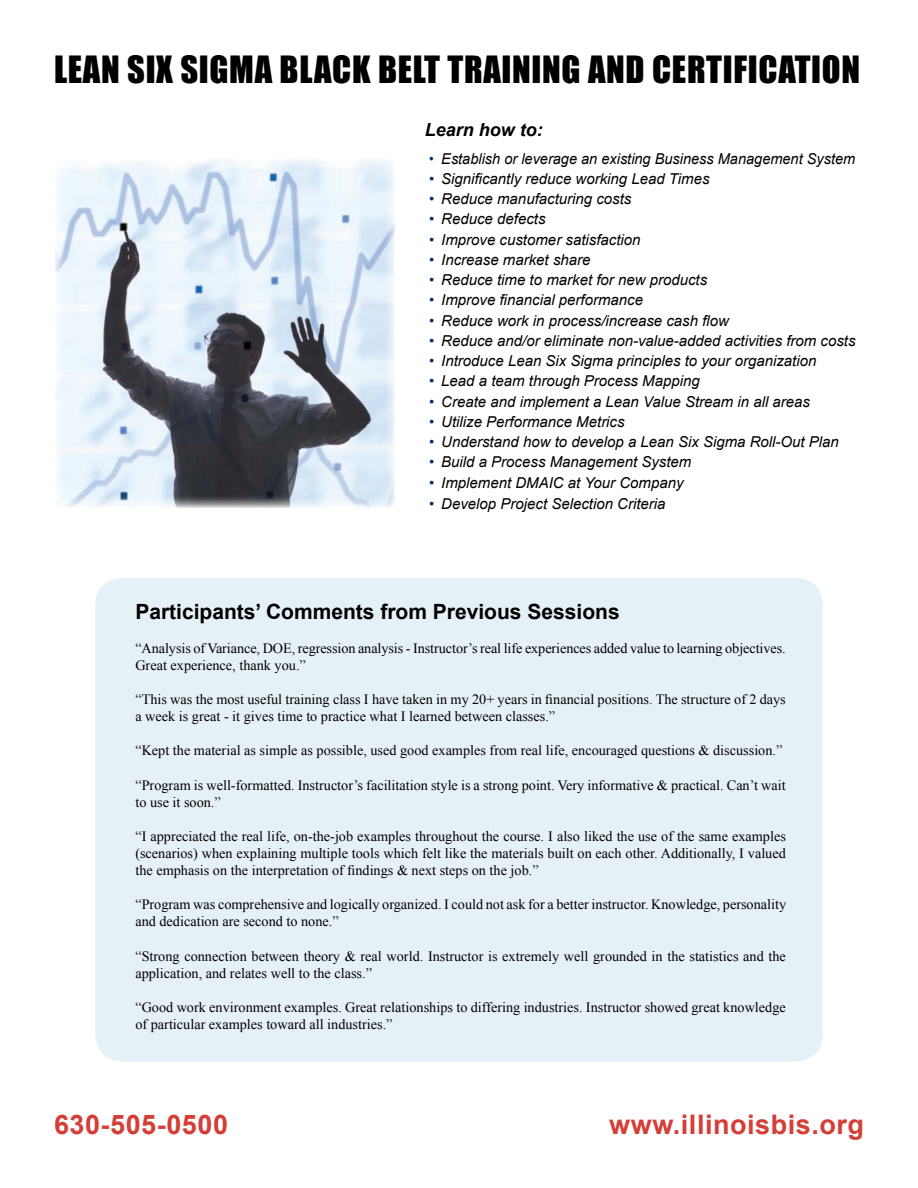
<style>
.page{position:relative;width:918px;height:1188px;background:#fff}
.page>*{position:absolute;margin:0;border:0;box-sizing:border-box;transform-origin:0 0}
.t1{font:34.5px "Impact";letter-spacing:.02em;color:#000}
.t2{font:700 27px "Arial";letter-spacing:.02em;color:#d53e36}
.t3{font:700 21px "Arial";color:#000}
.t4{font:italic 700 18px "Arial";color:#000}
.t5{font:italic 15px "Arial";color:#000}
.t6{font:14.25px/17.1px "Times New Roman";color:#000}
.s1{color:#002d6a}
</style>
<div class="page">
<img style="left:55px;top:160px;width:340px;height:348px">
<div style="left:95px;top:578px;width:728px;height:484px;background:#e6f1f7;border-radius:27px"></div>
<h1 class="t1" style="left:54px;top:43px;width:808px">LEAN SIX SIGMA BLACK BELT TRAINING AND CERTIFICATION</h1>
<p class="t4" style="left:425px;top:118px;width:120px">Learn how to:</p>
<p class="t5" style="left:429px;top:149px;width:428px"><span class="s1">•</span> Establish or leverage an existing Business Management System</p>
<p class="t5" style="left:429px;top:169px;width:282px"><span class="s1">•</span> Significantly reduce working Lead Times</p>
<p class="t5" style="left:429px;top:189px;width:204px"><span class="s1">•</span> Reduce manufacturing costs</p>
<p class="t5" style="left:429px;top:209px;width:118px"><span class="s1">•</span> Reduce defects</p>
<p class="t5" style="left:429px;top:230px;width:213px"><span class="s1">•</span> Improve customer satisfaction</p>
<p class="t5" style="left:429px;top:250px;width:163px"><span class="s1">•</span> Increase market share</p>
<p class="t5" style="left:429px;top:270px;width:279px"><span class="s1">•</span> Reduce time to market for new products</p>
<p class="t5" style="left:429px;top:290px;width:215px"><span class="s1">•</span> Improve financial performance</p>
<p class="t5" style="left:429px;top:311px;width:301px"><span class="s1">•</span> Reduce work in process/increase cash flow</p>
<p class="t5" style="left:429px;top:331px;width:428px"><span class="s1">•</span> Reduce and/or eliminate non-value-added activities from costs</p>
<p class="t5" style="left:429px;top:351px;width:389px"><span class="s1">•</span> Introduce Lean Six Sigma principles to your organization</p>
<p class="t5" style="left:429px;top:371px;width:272px"><span class="s1">•</span> Lead a team through Process Mapping</p>
<p class="t5" style="left:429px;top:392px;width:382px"><span class="s1">•</span> Create and implement a Lean Value Stream in all areas</p>
<p class="t5" style="left:429px;top:412px;width:197px"><span class="s1">•</span> Utilize Performance Metrics</p>
<p class="t5" style="left:429px;top:432px;width:411px"><span class="s1">•</span> Understand how to develop a Lean Six Sigma Roll-Out Plan</p>
<p class="t5" style="left:429px;top:452px;width:264px"><span class="s1">•</span> Build a Process Management System</p>
<p class="t5" style="left:429px;top:473px;width:256px"><span class="s1">•</span> Implement DMAIC at Your Company</p>
<p class="t5" style="left:429px;top:494px;width:238px"><span class="s1">•</span> Develop Project Selection Criteria</p>
<h3 class="t3" style="left:135px;top:597px;width:486px">Participants’ Comments from Previous Sessions</h3>
<p class="t6" style="left:135px;top:639px;width:652px">“Analysis of Variance, DOE, regression analysis - Instructor’s real life experiences added value to learning objectives.<br>Great experience, thank you.”</p>
<p class="t6" style="left:135px;top:690px;width:652px">“This was the most useful training class I have taken in my 20+ years in financial positions. The structure of 2 days a week is great - it gives time to practice what I learned between classes.”</p>
<p class="t6" style="left:135px;top:742px;width:649px">“Kept the material as simple as possible, used good examples from real life, encouraged questions &amp; discussion.”</p>
<p class="t6" style="left:135px;top:776px;width:652px">“Program is well-formatted. Instructor’s facilitation style is a strong point. Very informative &amp; practical. Can’t wait to use it soon.”</p>
<p class="t6" style="left:135px;top:827px;width:652px;text-align:justify">“I appreciated the real life, on-the-job examples throughout the course. I also liked the use of the same examples (scenarios) when explaining multiple tools which felt like the materials built on each other. Additionally, I valued the emphasis on the interpretation of findings &amp; next steps on the job.”</p>
<p class="t6" style="left:135px;top:895px;width:652px">“Program was comprehensive and logically organized. I could not ask for a better instructor. Knowledge, personality and dedication are second to none.”</p>
<p class="t6" style="left:135px;top:947px;width:652px">“Strong connection between theory &amp; real world. Instructor is extremely well grounded in the statistics and the application, and relates well to the class.”</p>
<p class="t6" style="left:135px;top:998px;width:652px">“Good work environment examples. Great relationships to differing industries. Instructor showed great knowledge of particular examples toward all industries.”</p>
<h2 class="t2" style="left:54px;top:1105px;width:176px">630-505-0500</h2>
<h2 class="t2" style="left:609px;top:1105px;width:256px">www.illinoisbis.org</h2>
</div>
